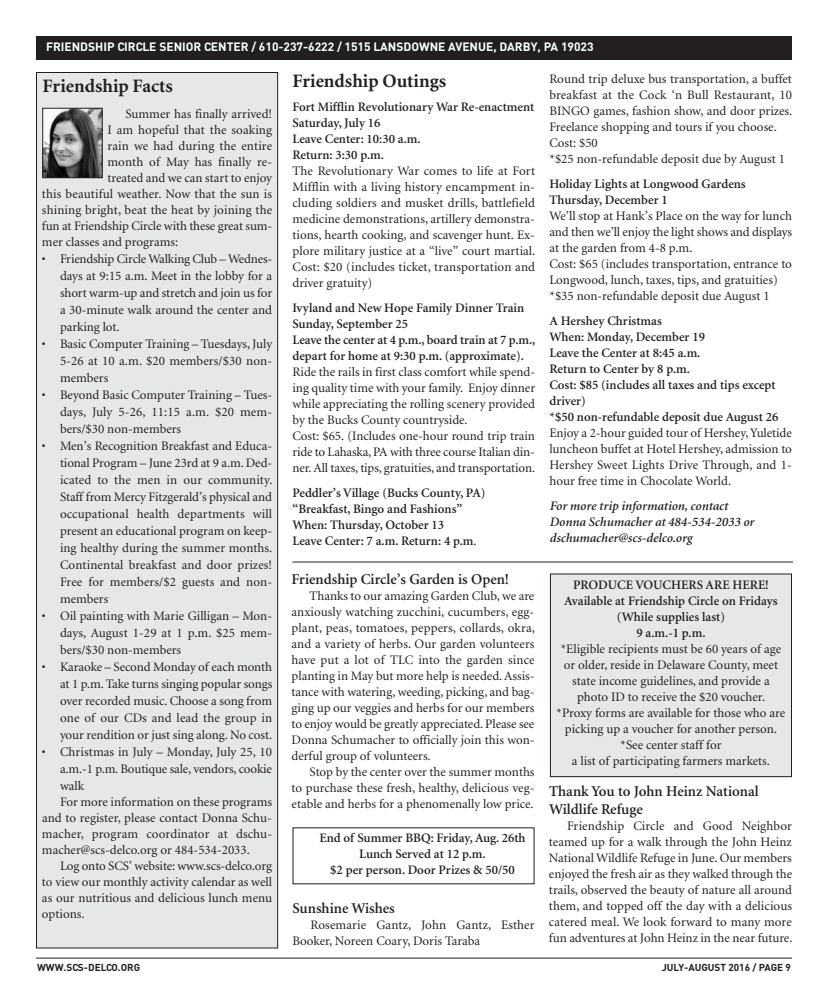
<style>
.page{position:relative;width:828px;height:1008px;background:#fff}
.page>*{position:absolute;margin:0;border:0;box-sizing:border-box;transform-origin:0 0}
.t1{font:700 19px "Minion";color:#231f20}
.t2{font:600 15px/18px "Minion";color:#231f20}
.t3{font:13px/16px "Minion";color:#231f20;text-align:justify}
.t4{font:600 13px/16px "Minion";color:#231f20}
.t5{font:italic 600 13px/16px "Minion";color:#231f20}
.t6{font:700 12px "DIN";color:#fff}
.t7{font:700 10px "DIN";color:#231f20}
.s1{font-weight:400}
</style>
<div class="page">
<hr style="left:36px;top:958px;width:756px;height:1px;background:#231f20">
<div style="left:36px;top:36px;width:756px;height:24px;background:#231f20"></div>
<div style="left:36px;top:72px;width:242px;height:876px;background:#e6e7e9"></div>
<div style="left:36px;top:72px;width:242px;height:877px;border:1px solid #231f20"></div>
<img style="left:44px;top:110px;width:56px;height:66px">
<div style="left:42px;top:108px;width:60px;height:70px;border:1px solid #231f20"></div>
<div style="left:550px;top:574px;width:242px;height:203px;background:#e6e7e9"></div>
<div style="left:550px;top:574px;width:242px;height:203px;border:1px solid #231f20"></div>
<hr style="left:292px;top:562px;width:501px;height:1px;background:#231f20">
<p class="t6" style="left:46px;top:40px;width:549px">FRIENDSHIP CIRCLE SENIOR CENTER / 610-237-6222 / 1515 LANSDOWNE AVENUE, DARBY, PA 19023</p>
<h1 class="t1" style="left:43px;top:78px;width:132px">Friendship Facts</h1>
<p class="t3" style="left:125px;top:107px;width:148px">Summer has finally arrived!</p>
<p class="t3" style="left:107px;top:123px;width:166px">I am hopeful that the soaking</p>
<p class="t3" style="left:107px;top:139px;width:166px">rain we had during the entire</p>
<p class="t3" style="left:107px;top:155px;width:166px">month of May has finally re-</p>
<p class="t3" style="left:107px;top:171px;width:166px">treated and we can start to enjoy</p>
<p class="t3" style="left:42px;top:187px;width:232px">this beautiful weather. Now that the sun is</p>
<p class="t3" style="left:42px;top:203px;width:232px">shining bright, beat the heat by joining the</p>
<p class="t3" style="left:42px;top:219px;width:232px">fun at Friendship Circle with these great sum-</p>
<p class="t3" style="left:42px;top:235px;width:138px">mer classes and programs:</p>
<p class="t3" style="left:60px;top:252px;width:214px;line-height:17px;text-indent:-18px">• Friendship Circle Walking Club – Wednes&shy;days at 9:15 a.m. Meet in the lobby for a short warm-up and stretch and join us for a 30-minute walk around the center and parking lot.</p>
<p class="t3" style="left:60px;top:337px;width:214px;line-height:17px;text-indent:-18px">• Basic Computer Training – Tuesdays, July 5-26 at 10 a.m. $20 members/$30 non&shy;members</p>
<p class="t3" style="left:60px;top:388px;width:214px;line-height:17px;text-indent:-18px">• Beyond Basic Computer Training – Tues&shy;days, July 5-26, 11:15 a.m. $20 mem&shy;bers/$30 non-members</p>
<p class="t3" style="left:60px;top:439px;width:214px;line-height:17px;text-indent:-18px">• Men’s Recognition Breakfast and Educa&shy;tional Program – June 23rd at 9 a.m. Ded&shy;icated to the men in our community.<br>Staff from Mercy Fitzgerald’s physical and occupational health departments will present an educational program on keep&shy;ing healthy during the summer months.<br>Continental breakfast and door prizes!<br>Free for members/$2 guests and non&shy;members</p>
<p class="t3" style="left:60px;top:609px;width:214px;line-height:17px;text-indent:-18px">• Oil painting with Marie Gilligan – Mon&shy;days, August 1-29 at 1 p.m. $25 mem&shy;bers/$30 non-members</p>
<p class="t3" style="left:60px;top:660px;width:214px;line-height:17px;text-indent:-18px">• Karaoke – Second Monday of each month at 1 p.m. Take turns singing popular songs over recorded music. Choose a song from one of our CDs and lead the group in your rendition or just sing along. No cost.</p>
<p class="t3" style="left:42px;top:745px;width:232px">• Christmas in July – Monday, July 25, 10</p>
<p class="t3" style="left:60px;top:762px;width:214px">a.m.-1 p.m. Boutique sale, vendors, cookie</p>
<p class="t3" style="left:60px;top:779px;width:26px">walk</p>
<p class="t3" style="left:60px;top:795px;width:214px">For more information on these programs</p>
<p class="t3" style="left:42px;top:811px;width:231px">and to register, please contact Donna Schu-</p>
<p class="t3" style="left:42px;top:827px;width:232px">macher, program coordinator at dschu-</p>
<p class="t3" style="left:42px;top:843px;width:209px">macher@scs-delco.org or 484-534-2033.</p>
<p class="t3" style="left:60px;top:859px;width:214px">Log onto SCS’ website: www.scs-delco.org</p>
<p class="t3" style="left:42px;top:875px;width:232px">to view our monthly activity calendar as well</p>
<p class="t3" style="left:42px;top:891px;width:232px">as our nutritious and delicious lunch menu</p>
<p class="t3" style="left:42px;top:907px;width:44px">options.</p>
<h1 class="t1" style="left:292px;top:74px;width:155px">Friendship Outings</h1>
<p class="t4" style="left:292px;top:99px;width:243px">Fort Mifflin Revolutionary War Re-enactment<br>Saturday, July 16<br>Leave Center: 10:30 a.m.<br>Return: 3:30 p.m.</p>
<p class="t3" style="left:292px;top:163px;width:244px">The Revolutionary War comes to life at Fort Mifflin with a living history encampment in&shy;cluding soldiers and musket drills, battlefield medicine demonstrations, artillery demonstra&shy;tions, hearth cooking, and scavenger hunt. Ex&shy;plore military justice at a “live” court martial.<br>Cost: $20 (includes ticket, transportation and driver gratuity)</p>
<p class="t4" style="left:292px;top:300px;width:244px">Ivyland and New Hope Family Dinner Train Sunday, September 25<br>Leave the center at 4 p.m., board train at 7 p.m., depart for home at 9:30 p.m. (approximate).</p>
<p class="t3" style="left:292px;top:364px;width:244px;text-align:left">Ride the rails in first class comfort while spend&shy;ing quality time with your family. Enjoy dinner while appreciating the rolling scenery provided by the Bucks County countryside.<br>Cost: $65. (Includes one-hour round trip train ride to Lahaska, PA with three course Italian din&shy;ner. All taxes, tips, gratuities, and transportation.</p>
<p class="t4" style="left:292px;top:485px;width:194px">Peddler’s Village (Bucks County, PA) “Breakfast, Bingo and Fashions” When: Thursday, October 13<br>Leave Center: 7 a.m. Return: 4 p.m<span class="s1">.</span></p>
<p class="t2" style="left:292px;top:572px;width:219px">Friendship Circle’s Garden is Open!</p>
<p class="t3" style="left:292px;top:589px;width:245px;text-indent:18px">Thanks to our amazing Garden Club, we are anxiously watching zucchini, cucumbers, egg&shy;plant, peas, tomatoes, peppers, collards, okra, and a variety of herbs. Our garden volunteers have put a lot of TLC into the garden since planting in May but more help is needed. Assis&shy;tance with watering, weeding, picking, and bag&shy;ging up our veggies and herbs for our members to enjoy would be greatly appreciated. Please see Donna Schumacher to officially join this won&shy;derful group of volunteers.</p>
<p class="t3" style="left:292px;top:765px;width:244px;text-indent:18px">Stop by the center over the summer months to purchase these fresh, healthy, delicious veg&shy;etable and herbs for a phenomenally low price.</p>
<p class="t4" style="left:319px;top:830px;width:208px;text-align:center">End of Summer BBQ: Friday, Aug. 26th<br>Lunch Served at 12 p.m.<br>$2 per person. Door Prizes &amp; 50/50</p>
<p class="t2" style="left:292px;top:900px;width:104px">Sunshine Wishes</p>
<p class="t3" style="left:292px;top:918px;width:244px;text-indent:18px">Rosemarie Gantz, John Gantz, Esther<br>Booker, Noreen Coary, Doris Taraba</p>
<p class="t3" style="left:549px;top:72px;width:244px;text-align:left">Round trip deluxe bus transportation, a buffet breakfast at the Cock ‘n Bull Restaurant, 10<br>BINGO games, fashion show, and door prizes.<br>Freelance shopping and tours if you choose.<br>Cost: $50<br>*$25 non-refundable deposit due by August 1</p>
<p class="t4" style="left:549px;top:177px;width:198px">Holiday Lights at Longwood Gardens<br>Thursday, December 1</p>
<p class="t3" style="left:549px;top:209px;width:244px;text-align:left">We’ll stop at Hank’s Place on the way for lunch and then we’ll enjoy the light shows and displays at the garden from 4-8 p.m.<br>Cost: $65 (includes transportation, entrance to Longwood, lunch, taxes, tips, and gratuities) *$35 non-refundable deposit due August 1</p>
<p class="t4" style="left:549px;top:314px;width:230px">A Hershey Christmas<br>When: Monday, December 19<br>Leave the Center at 8:45 a.m.<br>Return to Center by 8 p.m.<br>Cost: $85 (includes all taxes and tips except driver)<br>*$50 non-refundable deposit due August 26</p>
<p class="t3" style="left:549px;top:426px;width:244px">Enjoy a 2-hour guided tour of Hershey, Yuletide luncheon buffet at Hotel Hershey, admission to Hershey Sweet Lights Drive Through, and 1- hour free time in Chocolate World.</p>
<p class="t5" style="left:549px;top:499px;width:206px">For more trip information, contact<br>Donna Schumacher at 484-534-2033 or dschumacher@scs-delco.org</p>
<p class="t4" style="left:564px;top:578px;width:215px;text-align:center">PRODUCE VOUCHERS ARE HERE!<br>Available at Friendship Circle on Fridays (While supplies last)<br>9 a.m.-1 p.m.</p>
<p class="t3" style="left:557px;top:642px;width:230px;text-align:center">*Eligible recipients must be 60 years of age or older, reside in Delaware County, meet state income guidelines, and provide a photo ID to receive the $20 voucher.<br>*Proxy forms are available for those who are picking up a voucher for another person. *See center staff for<br>a list of participating farmers markets.</p>
<p class="t2" style="left:549px;top:783px;width:211px">Thank You to John Heinz National<br>Wildlife Refuge</p>
<p class="t3" style="left:549px;top:819px;width:245px;text-indent:18px">Friendship Circle and Good Neighbor teamed up for a walk through the John Heinz National Wildlife Refuge in June. Our members enjoyed the fresh air as they walked through the trails, observed the beauty of nature all around them, and topped off the day with a delicious catered meal. We look forward to many more fun adventures at John Heinz in the near future.</p>
<p class="t7" style="left:37px;top:961px;width:105px">WWW.SCS-DELCO.ORG</p>
<p class="t7" style="left:662px;top:961px;width:131px">JULY-AUGUST 2016 / PAGE 9</p>
</div>
